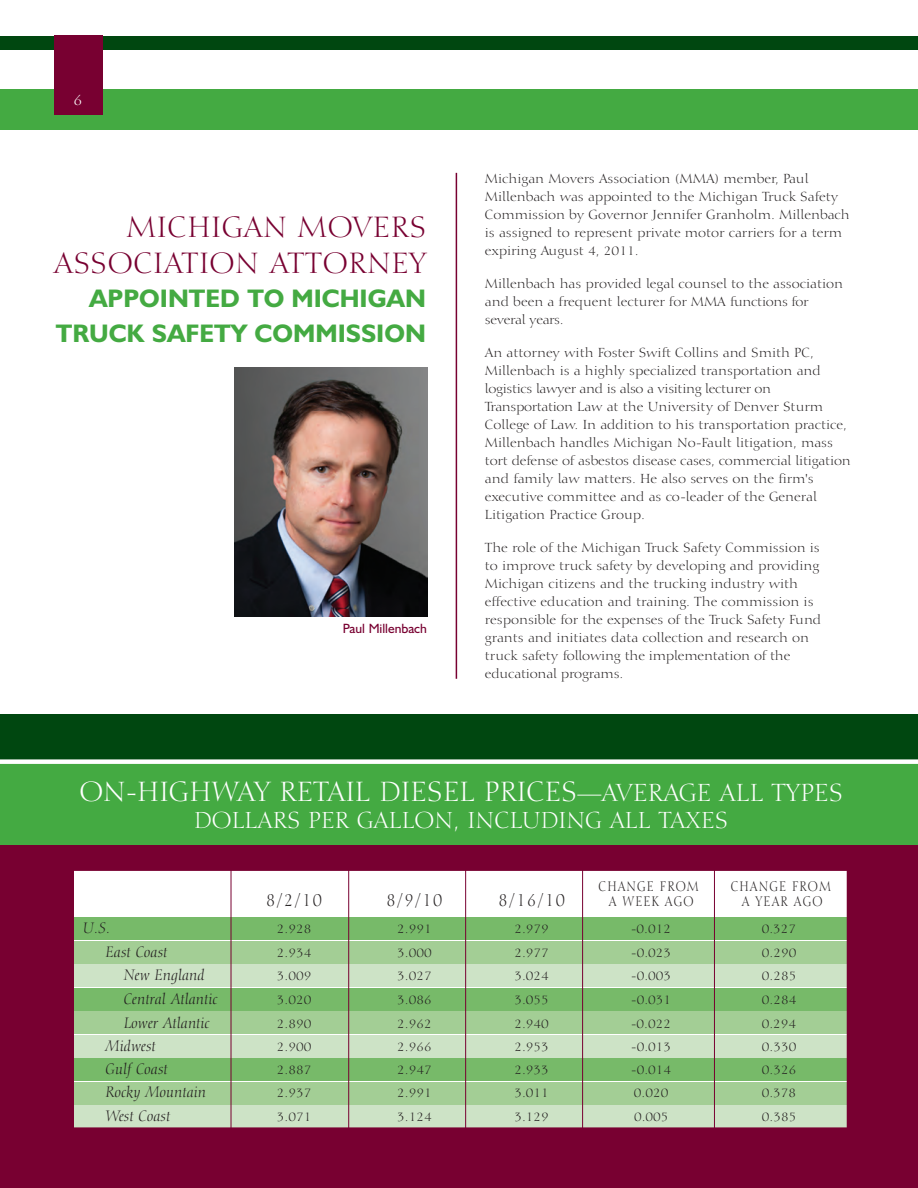
<style>
.page{position:relative;width:918px;height:1188px;background:#fff}
.page>*{position:absolute;margin:0;border:0;box-sizing:border-box;transform-origin:0 0}
.t1{font:28.5px/36px "Calligraphic 810 BT";letter-spacing:.02em;color:#780031;text-align:right}
.t2{font:27px "Calligraphic 810 BT";color:#fff}
.t3{font:700 25.5px/34.5px "Humanist 521 BT";color:#44aa42;text-align:right}
.t4{font:22.5px "Calligraphic 810 BT";color:#fff}
.t5{font:17.7px "Calligraphic 810 BT";letter-spacing:.1em;color:#231f20;scale:.85 1}
.t6{font:15px "Calligraphic 810 BT";color:#fff}
.t7{font:italic 14.7px "Calligraphic 810 BT";color:#231f20}
.t8{font:13.5px "Calligraphic 810 BT";letter-spacing:.09em;color:#231f20;scale:.85 1}
.t9{font:13.5px "Humanist 521 BT";color:#780031}
.t10{font:12.75px/18px "Calligraphic 810 BT";letter-spacing:-.005em;color:#231f20}
.t11{font:12.6px "Calligraphic 810 BT";color:#231f20}
.s1{font-size:24px}
</style>
<div class="page">
<div style="left:0;top:89px;width:918px;height:40px;background:#44aa42"></div>
<div style="left:0;top:36px;width:918px;height:14px;background:#004710"></div>
<div style="left:54px;top:36px;width:49px;height:79px;background:#780031"></div>
<div style="left:0;top:715px;width:918px;height:51px;background:#004710"></div>
<div style="left:0;top:834px;width:918px;height:354px;background:#780031"></div>
<svg style="left:74px;top:871px;width:773px;height:235px;background:#f0f7ee"></svg>
<div style="left:0;top:762px;width:918px;height:83px;background:#44aa42"></div>
<div style="left:0;top:759px;width:918px;height:5px;background:#fff"></div>
<div style="left:74px;top:918px;width:773px;height:22px;background:#77ba69"></div>
<div style="left:74px;top:941px;width:773px;height:22px;background:#a3ce95"></div>
<div style="left:74px;top:965px;width:773px;height:22px;background:#cde3c6"></div>
<div style="left:74px;top:988px;width:773px;height:22px;background:#77ba69"></div>
<div style="left:74px;top:1012px;width:773px;height:22px;background:#a3ce95"></div>
<div style="left:74px;top:1035px;width:773px;height:22px;background:#cde3c6"></div>
<div style="left:74px;top:1059px;width:773px;height:22px;background:#77ba69"></div>
<div style="left:74px;top:1082px;width:773px;height:22px;background:#a3ce95"></div>
<div style="left:74px;top:1106px;width:773px;height:22px;background:#cde3c6"></div>
<hr style="left:348px;top:869px;width:1px;height:261px;background:#780031">
<hr style="left:465px;top:869px;width:1px;height:259px;background:#780031">
<hr style="left:582px;top:869px;width:1px;height:259px;background:#780031">
<hr style="left:714px;top:869px;width:1px;height:259px;background:#780031">
<hr style="left:231px;top:869px;width:1px;height:259px;background:#780031">
<img style="left:234px;top:368px;width:193px;height:249px">
<hr style="left:456px;top:173px;width:1px;height:506px;background:#780031">
<p class="t6" style="left:73px;top:94px;width:11px">6</p>
<h1 class="t1" style="left:54px;top:212px;width:374px">MICHIGAN MOVERS<br>ASSOCIATION ATTORNEY</h1>
<h3 class="t3" style="left:56px;top:281px;width:371px">APPOINTED TO MICHIGAN<br>TRUCK SAFETY COMMISSION</h3>
<p class="t9" style="left:343px;top:620px;width:86px">Paul Millenbach</p>
<p class="t10" style="left:485px;top:171px;width:366px">Michigan Movers Association (MMA) member, Paul Millenbach was appointed to the Michigan Truck Safety Commission by Governor Jennifer Granholm. Millenbach is assigned to represent private motor carriers for a term expiring August 4, 2011.</p>
<p class="t10" style="left:485px;top:276px;width:360px">Millenbach has provided legal counsel to the association and been a frequent lecturer for MMA functions for several years.</p>
<p class="t10" style="left:485px;top:345px;width:367px">An attorney with Foster Swift Collins and Smith PC, Millenbach is a highly specialized transportation and logistics lawyer and is also a visiting lecturer on Transportation Law at the University of Denver Sturm College of Law. In addition to his transportation practice, Millenbach handles Michigan No-Fault litigation, mass tort defense of asbestos disease cases, commercial litigation and family law matters. He also serves on the firm's executive committee and as co-leader of the General Litigation Practice Group.</p>
<p class="t10" style="left:485px;top:540px;width:338px">The role of the Michigan Truck Safety Commission is to improve truck safety by developing and providing Michigan citizens and the trucking industry with effective education and training. The commission is responsible for the expenses of the Truck Safety Fund grants and initiates data collection and research on truck safety following the implementation of the educational programs.</p>
<h2 class="t2" style="left:79px;top:781px;width:765px">ON-HIGHWAY RETAIL DIESEL PRICES<span class="s1">—AVERAGE ALL TYPES</span></h2>
<h3 class="t4" style="left:194px;top:811px;width:536px">DOLLARS PER GALLON, INCLUDING ALL TAXES</h3>
<p class="t8" style="left:599px;top:881px;width:120px">CHANGE FROM</p>
<p class="t8" style="left:731px;top:881px;width:120px">CHANGE FROM</p>
<h3 class="t5" style="left:266px;top:893px;width:67px">8/2/10</h3>
<h3 class="t5" style="left:386px;top:893px;width:67px">8/9/10</h3>
<h3 class="t5" style="left:498px;top:893px;width:80px">8/16/10</h3>
<p class="t8" style="left:609px;top:896px;width:101px">A WEEK AGO</p>
<p class="t8" style="left:742px;top:896px;width:97px">A YEAR AGO</p>
<p class="t7" style="left:83px;top:919px;width:29px">U.S.</p>
<p class="t11" style="left:277px;top:923px;width:36px">2.928</p>
<p class="t11" style="left:397px;top:923px;width:36px">2.991</p>
<p class="t11" style="left:514px;top:923px;width:36px">2.979</p>
<p class="t11" style="left:631px;top:923px;width:41px">-0.012</p>
<p class="t11" style="left:762px;top:923px;width:36px">0.327</p>
<p class="t7" style="left:106px;top:943px;width:64px">East Coast</p>
<p class="t11" style="left:277px;top:947px;width:36px">2.934</p>
<p class="t11" style="left:397px;top:947px;width:36px">3.000</p>
<p class="t11" style="left:514px;top:947px;width:36px">2.977</p>
<p class="t11" style="left:631px;top:947px;width:41px">-0.023</p>
<p class="t11" style="left:762px;top:947px;width:36px">0.290</p>
<p class="t7" style="left:124px;top:966px;width:83px">New England</p>
<p class="t11" style="left:277px;top:971px;width:36px">3.009</p>
<p class="t11" style="left:397px;top:971px;width:36px">3.027</p>
<p class="t11" style="left:514px;top:971px;width:36px">3.024</p>
<p class="t11" style="left:631px;top:971px;width:41px">-0.003</p>
<p class="t11" style="left:762px;top:971px;width:36px">0.285</p>
<p class="t7" style="left:124px;top:990px;width:96px">Central Atlantic</p>
<p class="t11" style="left:277px;top:994px;width:36px">3.020</p>
<p class="t11" style="left:397px;top:994px;width:36px">3.086</p>
<p class="t11" style="left:514px;top:994px;width:36px">3.055</p>
<p class="t11" style="left:631px;top:994px;width:41px">-0.031</p>
<p class="t11" style="left:762px;top:994px;width:36px">0.284</p>
<p class="t7" style="left:124px;top:1013px;width:88px">Lower Atlantic</p>
<p class="t11" style="left:277px;top:1018px;width:36px">2.890</p>
<p class="t11" style="left:397px;top:1018px;width:36px">2.962</p>
<p class="t11" style="left:514px;top:1018px;width:36px">2.940</p>
<p class="t11" style="left:631px;top:1018px;width:41px">-0.022</p>
<p class="t11" style="left:762px;top:1018px;width:36px">0.294</p>
<p class="t7" style="left:106px;top:1037px;width:52px">Midwest</p>
<p class="t11" style="left:277px;top:1041px;width:36px">2.900</p>
<p class="t11" style="left:397px;top:1041px;width:36px">2.966</p>
<p class="t11" style="left:514px;top:1041px;width:36px">2.953</p>
<p class="t11" style="left:631px;top:1041px;width:41px">-0.013</p>
<p class="t11" style="left:762px;top:1041px;width:36px">0.330</p>
<p class="t7" style="left:106px;top:1060px;width:64px">Gulf Coast</p>
<p class="t11" style="left:277px;top:1064px;width:36px">2.887</p>
<p class="t11" style="left:397px;top:1064px;width:36px">2.947</p>
<p class="t11" style="left:514px;top:1064px;width:36px">2.933</p>
<p class="t11" style="left:631px;top:1064px;width:41px">-0.014</p>
<p class="t11" style="left:762px;top:1064px;width:36px">0.326</p>
<p class="t7" style="left:106px;top:1083px;width:102px">Rocky Mountain</p>
<p class="t11" style="left:277px;top:1088px;width:36px">2.937</p>
<p class="t11" style="left:397px;top:1088px;width:36px">2.991</p>
<p class="t11" style="left:514px;top:1088px;width:36px">3.011</p>
<p class="t11" style="left:634px;top:1088px;width:36px">0.020</p>
<p class="t11" style="left:762px;top:1088px;width:36px">0.378</p>
<p class="t7" style="left:106px;top:1107px;width:67px">West Coast</p>
<p class="t11" style="left:277px;top:1111px;width:36px">3.071</p>
<p class="t11" style="left:397px;top:1111px;width:36px">3.124</p>
<p class="t11" style="left:514px;top:1111px;width:36px">3.129</p>
<p class="t11" style="left:634px;top:1111px;width:36px">0.005</p>
<p class="t11" style="left:762px;top:1111px;width:36px">0.385</p>
</div>
